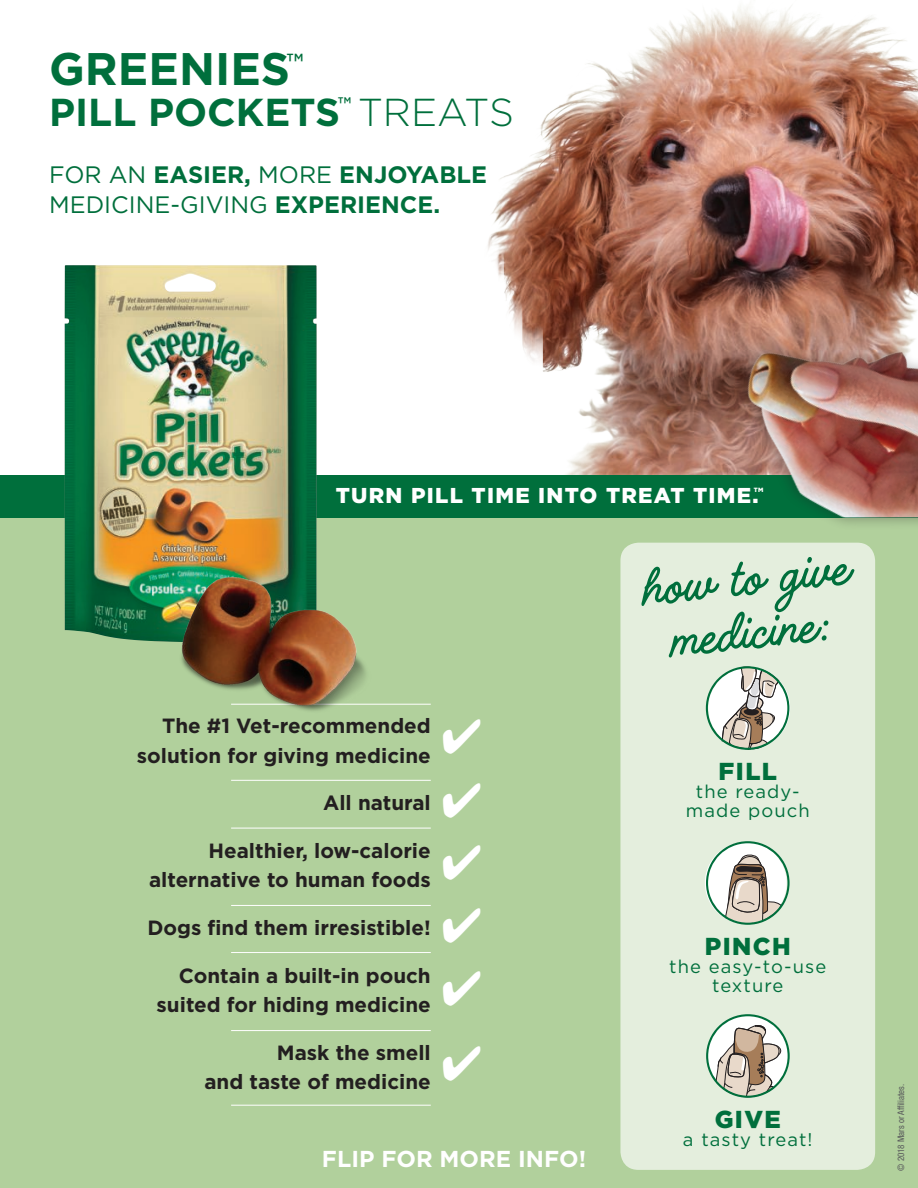
<style>
.page{position:relative;width:918px;height:1188px;background:#fff}
.page>*{position:absolute;margin:0;border:0;box-sizing:border-box;transform-origin:0 0}
.t1{font:61.95px/54px "Handelson Three";color:#006f3c;text-align:center}
.t2{font:48px/63px "Zapf Dingbats ITC";color:#fff;text-align:justify}
.t3{font:700 45.6px "Gotham";color:#006f3c}
.t4{font:700 39px "Gotham";color:#006f3c}
.t5{font:900 24.45px "Gotham";letter-spacing:.06em;color:#006f3c}
.t6{font:700 23.7px/30.6px "Gotham";color:#006f3c}
.t7{font:700 23.1px "Gotham";color:#fff}
.t8{font:900 21.45px "Gotham";letter-spacing:.06em;color:#fff}
.t9{font:700 20.55px/29.5px "Gotham";color:#231f20;text-align:right}
.t10{font:18.45px/18.5px "Gotham";letter-spacing:.06em;color:#006f3c;text-align:center}
.t11{font:condensed 9px "Helvetica Neue LT Std";color:#57585a}
.t12{font:900 6.15px "Gotham";color:#fff}
.s1{font-weight:300}
.s2{font-weight:400}
</style>
<div class="page">
<div style="left:0;top:518px;width:918px;height:670px;background:#b1d09c"></div>
<img style="left:488px;top:6px;width:430px;height:469px">
<div style="left:0;top:475px;width:918px;height:43px;background:#006f3c"></div>
<div style="left:733px;top:340px;width:185px;height:191px;background:#231f20;opacity:.35"></div>
<img style="left:671px;top:111px;width:247px;height:407px">
<div style="left:620px;top:543px;width:255px;height:627px;background:#e4eedd;border-radius:18px"></div>
<svg style="left:706px;top:666px;width:83px;height:84px"></svg>
<svg style="left:706px;top:841px;width:84px;height:84px"></svg>
<svg style="left:706px;top:1014px;width:84px;height:84px"></svg>
<hr style="left:231px;top:780px;width:200px;height:1px;background:#fff">
<hr style="left:231px;top:828px;width:200px;height:1px;background:#fff">
<hr style="left:231px;top:905px;width:200px;height:1px;background:#fff">
<hr style="left:231px;top:952px;width:200px;height:1px;background:#fff">
<hr style="left:231px;top:1030px;width:200px;height:1px;background:#fff">
<hr style="left:231px;top:1105px;width:200px;height:1px;background:#fff">
<hr style="left:231px;top:704px;width:200px;height:1px;background:#fff">
<img style="left:65px;top:265px;width:252px;height:376px">
<img style="left:140px;top:549px;width:257px;height:162px">
<h3 class="t3" style="left:49px;top:39px;width:256px">GREENIES<sup>™</sup></h3>
<h3 class="t4" style="left:49px;top:86px;width:466px">PILL POCKETS<sup>™</sup> <span class="s1">TREATS</span></h3>
<p class="t6" style="left:49px;top:159px;width:440px"><span class="s2">FOR AN</span> EASIER, <span class="s2">MORE</span> ENJOYABLE<br><span class="s2">MEDICINE-GIVING</span> EXPERIENCE.</p>
<p class="t8" style="left:336px;top:481px;width:424px">TURN PILL TIME INTO TREAT TIME.</p>
<p class="t12" style="left:754px;top:486px;width:11px">TM</p>
<p class="t9" style="left:137px;top:711px;width:295px">The #1 Vet-recommended solution for giving medicine</p>
<p class="t9" style="left:323px;top:788px;width:109px">All natural</p>
<p class="t9" style="left:149px;top:836px;width:283px">Healthier, low-calorie alternative to human foods</p>
<p class="t9" style="left:147px;top:913px;width:285px">Dogs find them irresistible!</p>
<p class="t9" style="left:157px;top:960px;width:276px">Contain a built-in pouch suited for hiding medicine</p>
<p class="t9" style="left:204px;top:1038px;width:228px">Mask the smell<br>and taste of medicine</p>
<h2 class="t2" style="left:442px;top:706px;width:42px">✔ ✔ ✔ ✔ ✔</h2>
<p class="t7" style="left:322px;top:1143px;width:266px">FLIP FOR MORE INFO!</p>
<h1 class="t1" style="left:637px;top:564px;width:210px;rotate:-6deg">how to give medicine:</h1>
<p class="t5" style="left:719px;top:755px;width:60px">FILL</p>
<p class="t10" style="left:686px;top:782px;width:125px">the ready&shy;made pouch</p>
<p class="t5" style="left:705px;top:929px;width:88px">PINCH</p>
<p class="t10" style="left:669px;top:957px;width:158px">the easy-to-use texture</p>
<p class="t5" style="left:715px;top:1102px;width:68px">GIVE</p>
<p class="t10" style="left:683px;top:1130px;width:131px">a tasty treat!</p>
<p class="t11" style="left:896px;top:1171px;width:89px;rotate:-90deg">© 2018 Mars or Affiliates.</p>
</div>
